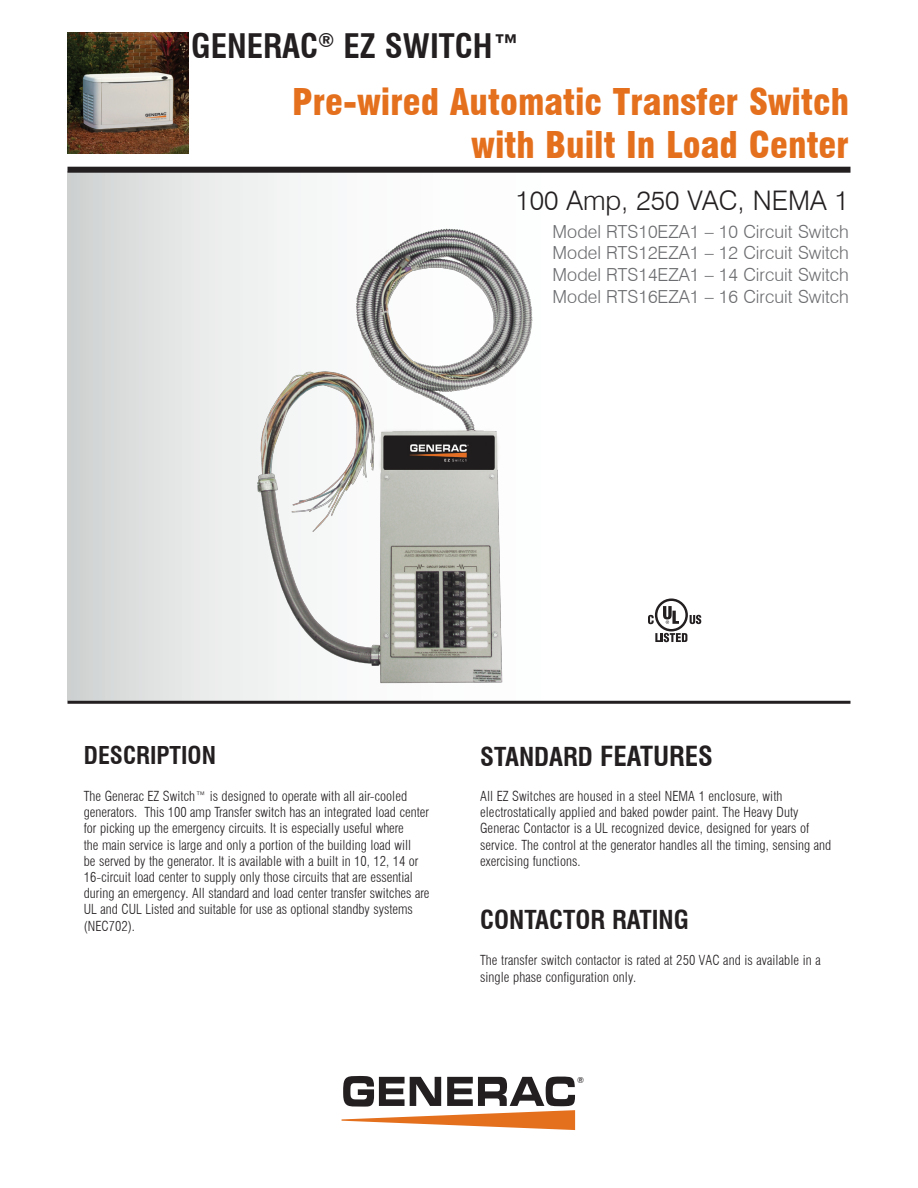
<style>
.page{position:relative;width:918px;height:1188px;background:#fff}
.page>*{position:absolute;margin:0;border:0;box-sizing:border-box;transform-origin:0 0}
.t1{font:900 condensed 36px/43.2px "Swiss 721 BT";color:#e4701e;text-align:right}
.t2{font:700 condensed 33px "Swiss 721 BT";color:#231f20}
.t3{font:300 27px "Swiss 721 BT";color:#231f20}
.t4{font:700 condensed 25.5px "Swiss 721 BT";color:#231f20}
.t5{font:700 condensed 24px "Swiss 721 BT";color:#231f20}
.t6{font:300 18px "Swiss 721 BT";color:#6c6d70}
.t7{font:300 condensed 13.5px/16.2px "Swiss 721 BT";color:#231f20}
.t8{font:8.4px "Swiss 721 BT";color:#231f20}
.s1{font-size:27px}
</style>
<div class="page">
<svg style="left:68px;top:173px;width:782px;height:528px"></svg>
<div style="left:68px;top:167px;width:782px;height:6px;background:#231f20"></div>
<img style="left:253px;top:221px;width:287px;height:469px">
<hr style="left:68px;top:701px;width:782px;height:3px;background:#231f20">
<img style="left:68px;top:32px;width:121px;height:122px">
<svg style="left:342px;top:1076px;width:233px;height:54px"></svg>
<svg style="left:648px;top:599px;width:53px;height:43px"></svg>
<p class="t2" style="left:191px;top:26px;width:330px">GENERAC<sup>®</sup> EZ SWITCH™</p>
<p class="t1" style="left:292px;top:80px;width:558px">Pre-wired Automatic Transfer Switch with Built In Load Center</p>
<p class="t3" style="left:515px;top:184px;width:335px">100 Amp, 250 VAC, NEMA 1</p>
<p class="t6" style="left:553px;top:220px;width:298px">Model RTS10EZA1 – 10 Circuit Switch</p>
<p class="t6" style="left:553px;top:242px;width:298px">Model RTS12EZA1 – 12 Circuit Switch</p>
<p class="t6" style="left:553px;top:264px;width:298px">Model RTS14EZA1 – 14 Circuit Switch</p>
<p class="t6" style="left:553px;top:285px;width:298px">Model RTS16EZA1 – 16 Circuit Switch</p>
<p class="t5" style="left:84px;top:740px;width:134px">DESCRIPTION</p>
<p class="t4" style="left:480px;top:741px;width:234px">STANDARD <span class="s1">FEATURES</span></p>
<p class="t7" style="left:84px;top:788px;width:347px">The Generac EZ Switch™ is designed to operate with all air-cooled generators. This 100 amp Transfer switch has an integrated load center for picking up the emergency circuits. It is especially useful where<br>the main service is large and only a portion of the building load will<br>be served by the generator. It is available with a built in 10, 12, 14 or 16-circuit load center to supply only those circuits that are essential during an emergency. All standard and load center transfer switches are UL and CUL Listed and suitable for use as optional standby systems (NEC702).</p>
<p class="t7" style="left:480px;top:788px;width:353px">All EZ Switches are housed in a steel NEMA 1 enclosure, with electrostatically applied and baked powder paint. The Heavy Duty Generac Contactor is a UL recognized device, designed for years of service. The control at the generator handles all the timing, sensing and exercising functions.</p>
<p class="t7" style="left:480px;top:952px;width:342px">The transfer switch contactor is rated at 250 VAC and is available in a single phase configuration only.</p>
<p class="t4" style="left:480px;top:904px;width:210px">CONTACTOR RATING</p>
<p class="t8" style="left:577px;top:1075px;width:8px">®</p>
</div>
